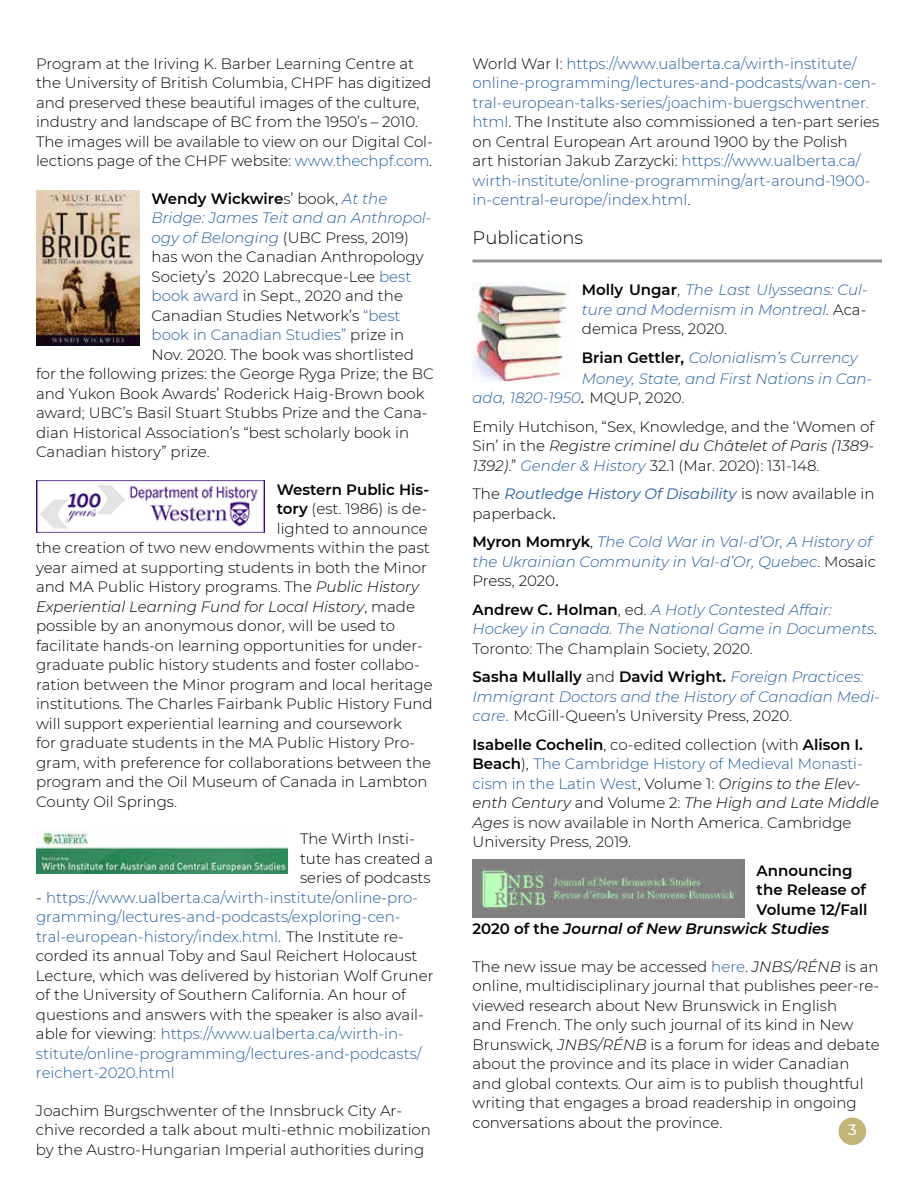
<style>
.page{position:relative;width:918px;height:1188px;background:#fff}
.page>*{position:absolute;margin:0;border:0;box-sizing:border-box;transform-origin:0 0}
.t1{font:300 18px "Montserrat";color:#000}
.t2{font:300 15px/19.5px "Montserrat";color:#000}
.t3{font:300 15px/19.5px "Montserrat";color:#215e9e}
.t4{font:italic 300 15px/19.5px "Montserrat";color:#215e9e}
.t5{font:italic 300 15px/19.5px "Montserrat";color:#000}
.t6{font:600 15px "Montserrat";color:#000}
.t7{font:italic 600 15px "Montserrat";color:#000}
.t8{font:500 15px "Montserrat";color:#fff}
.s1{color:#215e9e}
.s2{font-weight:300}
.s3{font-weight:300;font-style:italic;color:#215e9e}
.s4{font-style:italic;color:#215e9e}
.s5{color:#000}
.s6{font-weight:600}
.s7{font-style:italic}
.s8{font-style:normal}
.s9{font-size:18px}
.s10{font-weight:600;font-style:normal;color:#000}
.s11{font-style:normal;color:#000}
.s12{font-family:"Garamond";font-weight:400;font-style:italic;font-size:18px}
.s13{font-weight:400;font-style:italic;color:#215e9e}
.s14{font-family:"Garamond";font-weight:400;font-size:18px}
.s15{font-family:"Garamond";font-weight:400;font-style:normal;font-size:18px;color:#000}
.s16{font-style:normal;font-size:18px}
</style>
<div class="page">
<div style="left:838px;top:1117px;width:29px;height:29px;background:#c2b578;border-radius:50%"></div>
<div style="left:837px;top:1116px;width:31px;height:31px;border:2px solid #fff;border-radius:50%"></div>
<img style="left:36px;top:190px;width:104px;height:156px">
<img style="left:36px;top:480px;width:229px;height:52px">
<img style="left:36px;top:830px;width:252px;height:43px">
<hr style="left:472px;top:260px;width:410px;height:2px;background:#939598">
<img style="left:472px;top:282px;width:95px;height:100px">
<img style="left:472px;top:860px;width:273px;height:58px">
<p class="t2" style="left:36px;top:53px;width:398px">Program at the Iriving K. Barber Learning Centre at the University of British Columbia, CHPF has digitized and preserved these beautiful images of the culture, industry and landscape of BC from the 1950’s – 2010.<br>The images will be available to view on our Digital Col&shy;lections page of the CHPF website: <span class="s1">www.thechpf.com</span>.</p>
<p class="t6" style="left:152px;top:188px;width:237px">Wendy Wickwire<span class="s2">s’ book,</span> <span class="s3">At the</span></p>
<p class="t4" style="left:152px;top:207px;width:282px">Bridge: James Teit and an Anthropol-</p>
<p class="t2" style="left:152px;top:227px;width:259px"><span class="s4">ogy of Belonging</span> (UBC Press, 2019)</p>
<p class="t2" style="left:152px;top:246px;width:274px">has won the Canadian Anthropology</p>
<p class="t2" style="left:152px;top:266px;width:261px">Society’s 2020 Labrecque-Lee <span class="s1">best</span></p>
<p class="t2" style="left:152px;top:285px;width:253px"><span class="s1">book award</span> in Sept., 2020 and the</p>
<p class="t2" style="left:152px;top:305px;width:250px">Canadian Studies Network’s <span class="s1">“best</span></p>
<p class="t3" style="left:152px;top:324px;width:254px">book in Canadian Studies” <span class="s5">prize in</span></p>
<p class="t2" style="left:152px;top:344px;width:264px">Nov. 2020. The book was shortlisted</p>
<p class="t2" style="left:36px;top:363px;width:399px">for the following prizes: the George Ryga Prize; the BC</p>
<p class="t2" style="left:36px;top:383px;width:390px">and Yukon Book Awards’ Roderick Haig-Brown book</p>
<p class="t2" style="left:36px;top:402px;width:393px">award; UBC’s Basil Stuart Stubbs Prize and the Cana-</p>
<p class="t2" style="left:36px;top:422px;width:375px">dian Historical Association’s “best scholarly book in</p>
<p class="t2" style="left:36px;top:441px;width:175px">Canadian history” prize.</p>
<p class="t6" style="left:277px;top:479px;width:154px">Western Public His-</p>
<p class="t2" style="left:277px;top:498px;width:152px"><span class="s6">tory</span> (est. 1986) is de-</p>
<p class="t2" style="left:277px;top:518px;width:153px">lighted to announce</p>
<p class="t2" style="left:36px;top:537px;width:395px">the creation of two new endowments within the past</p>
<p class="t2" style="left:36px;top:557px;width:393px">year aimed at supporting students in both the Minor</p>
<p class="t2" style="left:36px;top:576px;width:385px">and MA Public History programs. The <span class="s7">Public History</span></p>
<p class="t5" style="left:36px;top:596px;width:381px">Experiential Learning Fund for Local History<span class="s8">, made</span></p>
<p class="t2" style="left:36px;top:615px;width:361px">possible by an anonymous donor, will be used to</p>
<p class="t2" style="left:36px;top:635px;width:388px">facilitate hands-on learning opportunities for under-</p>
<p class="t2" style="left:36px;top:654px;width:385px">graduate public history students and foster collabo-</p>
<p class="t2" style="left:36px;top:674px;width:398px">ration between the Minor program and local heritage</p>
<p class="t2" style="left:36px;top:693px;width:398px">institutions. The Charles Fairbank Public History Fund</p>
<p class="t2" style="left:36px;top:713px;width:368px">will support experiential learning and coursework</p>
<p class="t2" style="left:36px;top:732px;width:381px">for graduate students in the MA Public History Pro-</p>
<p class="t2" style="left:36px;top:752px;width:397px">gram, with preference for collaborations between the</p>
<p class="t2" style="left:36px;top:771px;width:393px">program and the Oil Museum of Canada in Lambton</p>
<p class="t2" style="left:36px;top:791px;width:143px">County Oil Springs.</p>
<p class="t2" style="left:300px;top:828px;width:135px">The Wirth Insti&shy;tute has created a series of podcasts</p>
<p class="t3" style="left:36px;top:887px;width:399px"><span class="s5">-</span> https://www.ualberta.ca/wirth-institute/online-pro&shy;gramming/lectures-and-podcasts/exploring-cen&shy;tral-european-history/index.html<span class="s9">.</span> <span class="s5">The Institute re&shy;corded its annual Toby and Saul Reichert Holocaust Lecture, which was delivered by historian Wolf Gruner of the University of Southern California. An hour of questions and answers with the speaker is also avail&shy;able for viewing:</span> https://www.ualberta.ca/wirth-in&shy;stitute/online-programming/lectures-and-podcasts/ reichert-2020.html</p>
<p class="t2" style="left:36px;top:1100px;width:397px">Joachim Burgschwenter of the Innsbruck City Ar&shy;chive recorded a talk about multi-ethnic mobilization by the Austro-Hungarian Imperial authorities during</p>
<p class="t3" style="left:472px;top:53px;width:408px"><span class="s5">World War I:</span> https://www.ualberta.ca/wirth-institute/ online-programming/lectures-and-podcasts/wan-cen&shy;tral-european-talks-series/joachim-buergschwentner. html<span class="s5">. The Institute also commissioned a ten-part series on Central European Art around 1900 by the Polish<br>art historian Jakub Zarzycki:</span> https://www.ualberta.ca/ wirth-institute/online-programming/art-around-1900- in-central-europe/index.html<span class="s5">.</span></p>
<p class="t1" style="left:472px;top:225px;width:112px">Publications</p>
<p class="t4" style="left:582px;top:280px;width:287px;text-align:justify"><span class="s10">Molly Ungar</span><span class="s11">,</span> The Last Ulysseans: Cul&shy;ture and Modernism in Montreal<span class="s5">.</span> <span class="s11">Aca&shy;demica Press, 2020.</span></p>
<p class="t4" style="left:582px;top:346px;width:292px;line-height:21px"><span class="s10">Brian Gettler,</span> Colonialism’s Currency<br>Money, State, and First Nations in Can-</p>
<p class="t2" style="left:473px;top:383px;width:403px;line-height:28.5px"><span class="s4">ada, 1820-1950</span><span class="s12">.</span> MQUP, 2020.<br>Emily Hutchison, “Sex, Knowledge, and the ‘Women of</p>
<p class="t5" style="left:473px;top:435px;width:403px"><span class="s8">Sin’ in the</span> Registre criminel du Châtelet of Paris (1389-<br>1392)<span class="s8">.”</span> <span class="s1">Gender &amp; History</span> <span class="s8">32.1 (Mar. 2020): 131-148.</span></p>
<p class="t2" style="left:473px;top:483px;width:403px">The <span class="s13">Routledge History Of Disability</span> is now available in paperback<span class="s14">.</span></p>
<p class="t4" style="left:473px;top:531px;width:405px"><span class="s10">Myron Momryk</span><span class="s11">,</span> The Cold War in Val-d’Or, A History of the Ukrainian Community in Val-d’Or, Quebec<span class="s11">. Mosaic<br>Press, 2020</span><span class="s15">.</span></p>
<p class="t4" style="left:472px;top:599px;width:406px"><span class="s10">Andrew C. Holman</span><span class="s11">, ed.</span> A Hotly Contested Affair:<br>Hockey in Canada. The National Game in Documents<span class="s5">.<br></span><span class="s11">Toronto: The Champlain Society, 2020.</span></p>
<p class="t4" style="left:472px;top:666px;width:409px"><span class="s10">Sasha Mullally</span> <span class="s11">and</span> <span class="s10">David Wright.</span> Foreign Practices:<br>Immigrant Doctors and the History of Canadian Medi&shy;care<span class="s16">.</span> <span class="s11">McGill-Queen’s University Press, 2020.</span></p>
<p class="t2" style="left:472px;top:734px;width:408px"><span class="s6">Isabelle Cochelin</span>, co-edited collection (with <span class="s6">Alison I.<br>Beach</span>), <span class="s1">The Cambridge History of Medieval Monasti&shy;cism in the Latin West</span>, Volume 1: <span class="s7">Origins to the Elev&shy;enth Century</span> and Volume 2: <span class="s7">The High and Late Middle Ages</span> is now available in North America. Cambridge University Press, 2019.</p>
<p class="t6" style="left:757px;top:860px;width:97px">Announcing</p>
<p class="t6" style="left:757px;top:879px;width:111px">the Release of</p>
<p class="t6" style="left:757px;top:899px;width:112px">Volume 12/Fall</p>
<p class="t7" style="left:473px;top:918px;width:358px"><span class="s8">2020 of the</span> Journal of New Brunswick Studies</p>
<p class="t2" style="left:473px;top:956px;width:409px">The new issue may be accessed <span class="s1">here</span>. <span class="s7">JNBS/RÉNB</span> is an online, multidisciplinary journal that publishes peer-re&shy;viewed research about New Brunswick in English<br>and French. The only such journal of its kind in New Brunswick<span class="s7">, JNBS/RÉNB</span> is a forum for ideas and debate about the province and its place in wider Canadian and global contexts. Our aim is to publish thoughtful writing that engages a broad readership in ongoing conversations about the province.</p>
<p class="t8" style="left:848px;top:1120px;width:10px">3</p>
</div>
